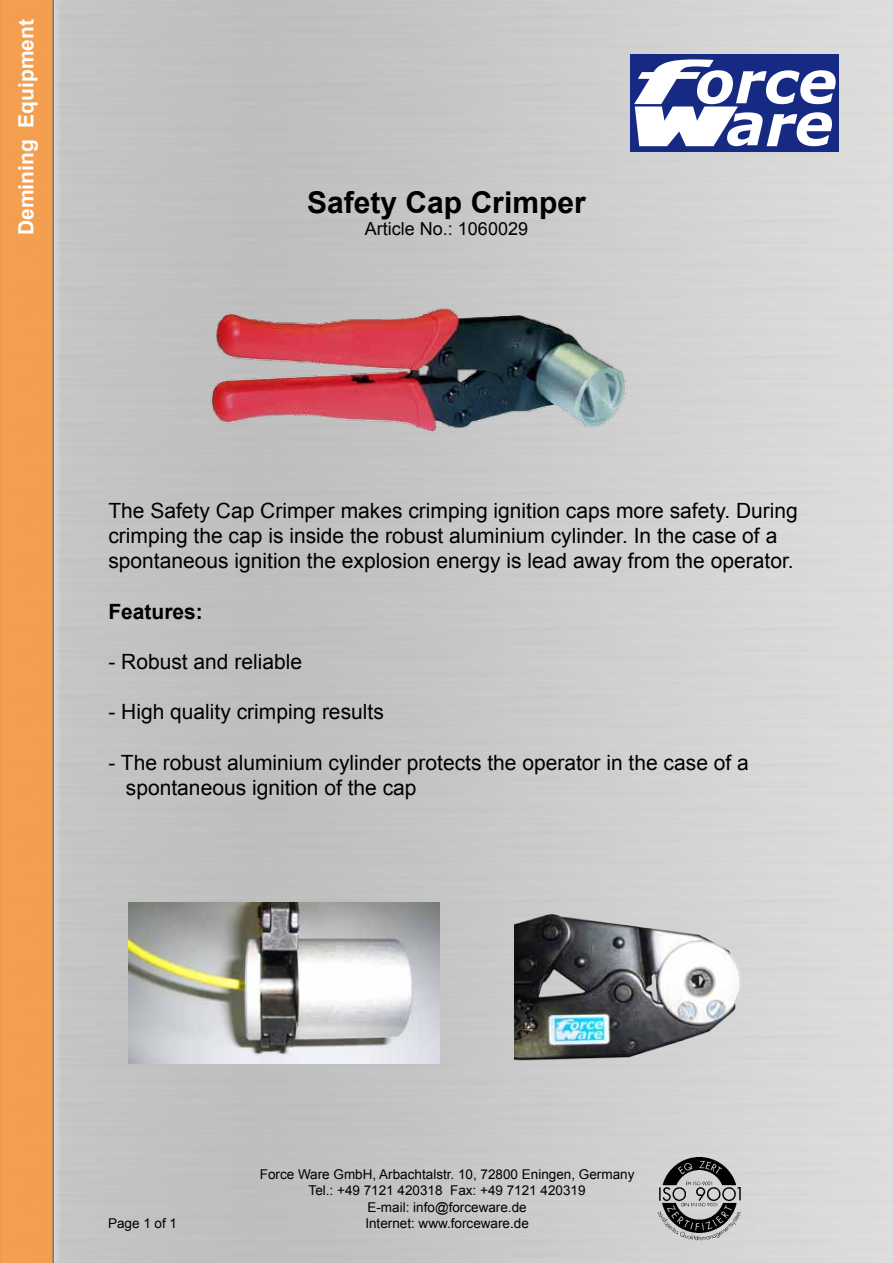
<style>
.page{position:relative;width:893px;height:1263px;background:#fff}
.page>*{position:absolute;margin:0;border:0;box-sizing:border-box;transform-origin:0 0}
.t1{font:700 30px "Arial";color:#000}
.t2{font:21px/25.2px "Arial";color:#000}
.t3{font:700 21px "Arial";color:#fffeff}
.t4{font:700 21px "Arial";color:#000}
.t5{font:18px "Arial";color:#000}
.t6{font:13.5px/16.2px "Arial";color:#000;text-align:center}
</style>
<div class="page">
<img style="left:63px;top:0;width:830px;height:1263px">
<div style="left:631px;top:54px;width:208px;height:98px;background:#162983"></div>
<svg style="left:634px;top:59px;width:202px;height:87px"></svg>
<img style="left:654px;top:1153px;width:90px;height:89px">
<div style="left:0;top:0;width:63px;height:1263px;background:#cecece"></div>
<div style="left:0;top:0;width:54px;height:1263px;background:#f49f50"></div>
<img style="left:189px;top:281px;width:458px;height:174px">
<img style="left:515px;top:902px;width:230px;height:163px">
<img style="left:129px;top:902px;width:311px;height:161px">
<p class="t3" style="left:12px;top:235px;width:217px;rotate:-90deg">Demining Equipment</p>
<h1 class="t1" style="left:307px;top:183px;width:280px">Safety Cap Crimper</h1>
<p class="t5" style="left:365px;top:217px;width:165px">Article No.: 1060029</p>
<p class="t2" style="left:108px;top:498px;width:691px">The Safety Cap Crimper makes crimping ignition caps more safety. During crimping the cap is inside the robust aluminium cylinder. In the case of a spontaneous ignition the explosion energy is lead away from the operator.</p>
<p class="t4" style="left:108px;top:597px;width:96px">Features:</p>
<p class="t2" style="left:108px;top:649px;width:195px">- Robust and reliable</p>
<p class="t2" style="left:108px;top:700px;width:277px">- High quality crimping results</p>
<p class="t2" style="left:126px;top:750px;width:624px;text-indent:-18px">- The robust aluminium cylinder protects the operator in the case of a spontaneous ignition of the cap</p>
<p class="t6" style="left:260px;top:1166px;width:376px">Force Ware GmbH, Arbachtalstr. 10, 72800 Eningen, Germany<br>Tel.: +49 7121 420318 Fax: +49 7121 420319<br>E-mail: info@forceware.de</p>
<p class="t6" style="left:108px;top:1215px;width:71px">Page 1 of 1</p>
<p class="t6" style="left:365px;top:1215px;width:165px">Internet: www.forceware.de</p>
</div>
